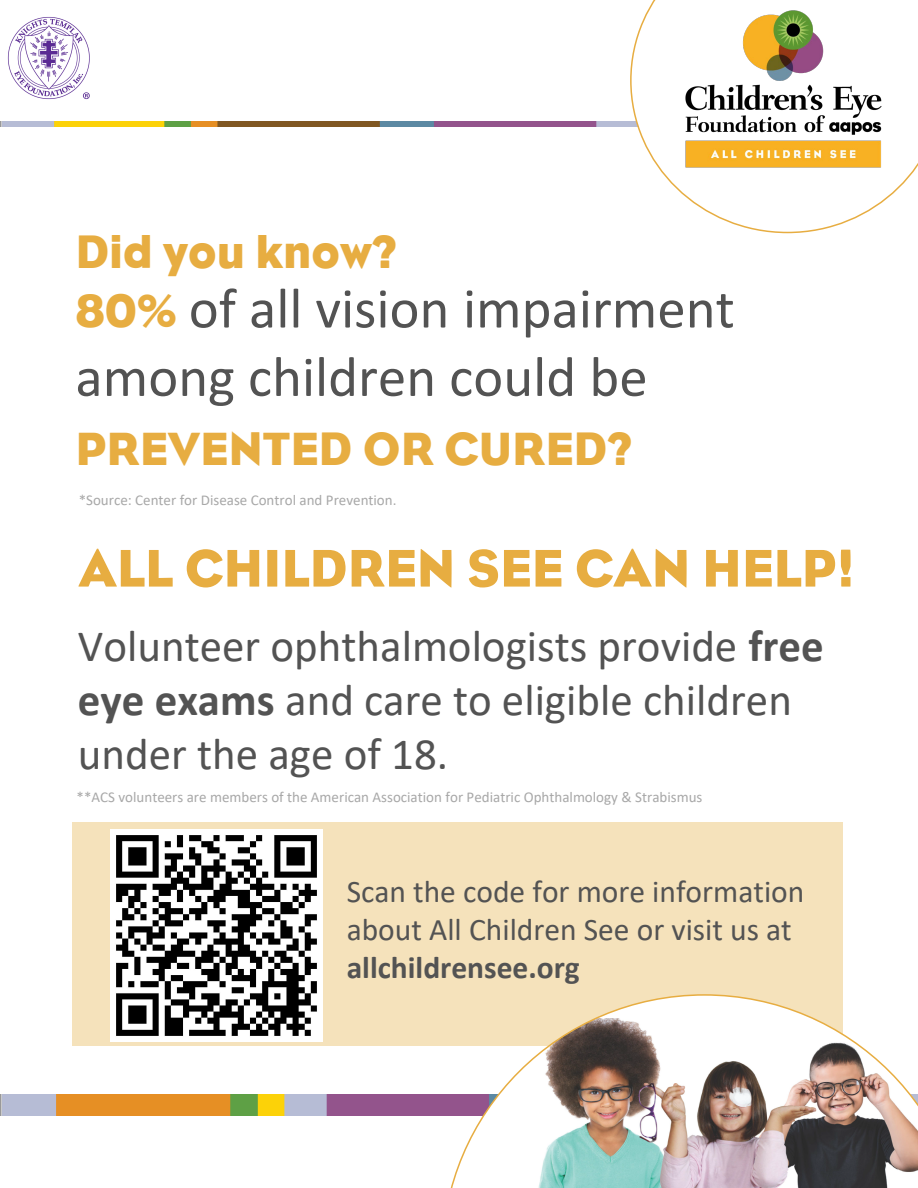
<style>
.page{position:relative;width:918px;height:1188px;background:#fff}
.page>*{position:absolute;margin:0;border:0;box-sizing:border-box;transform-origin:0 0}
.t1{font:57px/68.4px "Calibri";color:#535353}
.t2{font:54px "Eagle";color:#e7ad41}
.t3{font:48px "Eagle";color:#e7ad41}
.t4{font:45px/54px "Calibri";color:#535353}
.t5{font:31.5px/37.8px "Calibri";color:#535353}
.t6{font:700 31.5px "Calibri";color:#535353}
.t7{font:15px "Calibri";color:#a8a8a8}
.s1{font-family:"Eagle";font-size:48px;color:#e7ad41}
.s2{font-weight:700}
</style>
<div class="page">
<img style="left:1px;top:121px;width:629px;height:6px">
<img style="left:1px;top:1094px;width:441px;height:21px">
<img style="left:115px;top:834px;width:203px;height:203px">
<svg style="left:630px;top:0;width:288px;height:233px"></svg>
<img style="left:442px;top:994px;width:476px;height:194px">
<img style="left:7px;top:17px;width:82px;height:82px">
<img style="left:655px;top:6px;width:258px;height:188px">
<h3 class="t3" style="left:75px;top:225px;width:322px">Did you know?</h3>
<h1 class="t1" style="left:75px;top:273px;width:661px"><span class="s1">80%</span> of all vision impairment among children could be</h1>
<h3 class="t3" style="left:75px;top:421px;width:558px">PREVENTED OR CURED?</h3>
<p class="t7" style="left:79px;top:490px;width:319px">*Source: Center for Disease Control and Prevention.</p>
<h2 class="t2" style="left:79px;top:537px;width:777px">ALL CHILDREN SEE CAN HELP!</h2>
<h3 class="t4" style="left:78px;top:618px;width:747px">Volunteer ophthalmologists provide <span class="s2">free eye exams</span> and care to eligible children under the age of 18.</h3>
<p class="t7" style="left:77px;top:786px;width:627px">**ACS volunteers are members of the American Association for Pediatric Ophthalmology &amp; Strabismus</p>
<h3 class="t5" style="left:347px;top:872px;width:459px">Scan the code for more information about All Children See or visit us at</h3>
<h3 class="t6" style="left:347px;top:945px;width:235px">allchildrensee.org</h3>
</div>
